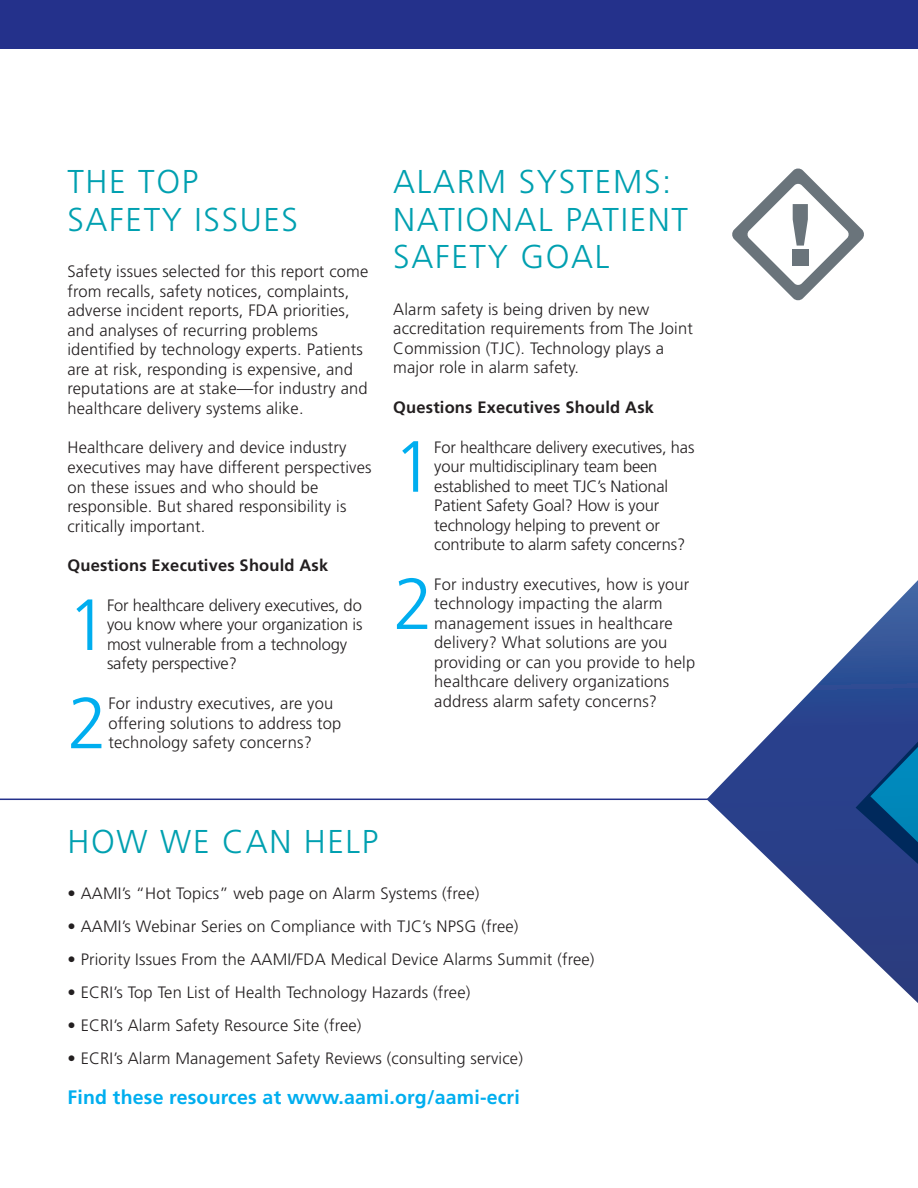
<style>
.page{position:relative;width:918px;height:1188px;background:#fff}
.page>*{position:absolute;margin:0;border:0;box-sizing:border-box;transform-origin:0 0}
.Story_subhead_1{font:300 72.3px "Frutiger";color:#00aeef}
.Eyebrow_column_title{font:300 33px/37.5px "Frutiger";letter-spacing:.05em;color:#00a0b0}
.Story_subhead_1-2{font:700 19.5px "Frutiger";letter-spacing:.01em;color:#00aeef}
.Story_subhead_1-3{font:300 16.5px/19.5px "Frutiger";letter-spacing:.01em;color:#231f20}
.Story_subhead_1-4{font:300 16.5px/19.5px "Frutiger";letter-spacing:-.01em;color:#231f20}
.Story_subhead_1-5{font:700 16.5px "Frutiger";letter-spacing:.01em;color:#231f20}
</style>
<div class="page">
<div style="left:0;top:0;width:918px;height:49px;background:#24318b"></div>
<hr style="left:0;top:799px;width:748px;height:1px;background:#24318b">
<svg style="left:707px;top:580px;width:211px;height:423px"></svg>
<svg style="left:856px;top:642px;width:62px;height:314px;background:#23498d"></svg>
<svg style="left:732px;top:168px;width:132px;height:133px"></svg>
<div style="left:792px;top:250px;width:16px;height:16px;background:#6a747b"></div>
<p class="Eyebrow_column_title" style="left:68px;top:164px;width:232px">THE TOP<br>SAFETY ISSUES</p>
<p class="Story_subhead_1-3" style="left:68px;top:262px;width:302px">Safety issues selected for this report come from recalls, safety notices, complaints, adverse incident reports, FDA priorities, and analyses of recurring problems identified by technology experts. Patients are at risk, responding is expensive, and reputations are at stake—for industry and healthcare delivery systems alike.</p>
<p class="Story_subhead_1-3" style="left:68px;top:438px;width:306px">Healthcare delivery and device industry executives may have different perspectives on these issues and who should be responsible. But shared responsibility is critically important.</p>
<p class="Story_subhead_1-5" style="left:68px;top:556px;width:262px">Questions Executives Should Ask</p>
<p class="Story_subhead_1" style="left:68px;top:584px;width:42px">1</p>
<p class="Story_subhead_1-4" style="left:107px;top:596px;width:257px">For healthcare delivery executives, do you know where your organization is most vulnerable from a technology safety perspective?</p>
<p class="Story_subhead_1" style="left:68px;top:682px;width:42px">2</p>
<p class="Story_subhead_1-3" style="left:108px;top:694px;width:234px">For industry executives, are you offering solutions to address top technology safety concerns?</p>
<p class="Eyebrow_column_title" style="left:393px;top:164px;width:296px">ALARM SYSTEMS:<br>NATIONAL PATIENT<br>SAFETY GOAL</p>
<p class="Story_subhead_1-3" style="left:393px;top:300px;width:301px">Alarm safety is being driven by new accreditation requirements from The Joint Commission (TJC). Technology plays a major role in alarm safety.</p>
<p class="Story_subhead_1-5" style="left:393px;top:398px;width:262px">Questions Executives Should Ask</p>
<p class="Story_subhead_1" style="left:393px;top:426px;width:42px">1</p>
<p class="Story_subhead_1-4" style="left:434px;top:438px;width:262px">For healthcare delivery executives, has your multidisciplinary team been established to meet TJC’s National Patient Safety Goal? How is your technology helping to prevent or contribute to alarm safety concerns?</p>
<p class="Story_subhead_1" style="left:393px;top:563px;width:42px">2</p>
<p class="Story_subhead_1-3" style="left:434px;top:575px;width:262px">For industry executives, how is your technology impacting the alarm management issues in healthcare delivery? What solutions are you providing or can you provide to help healthcare delivery organizations address alarm safety concerns?</p>
<p class="Eyebrow_column_title" style="left:68px;top:824px;width:312px">HOW WE CAN HELP</p>
<p class="Story_subhead_1-3" style="left:68px;top:884px;width:413px">• AAMI’s “Hot Topics” web page on Alarm Systems (free)</p>
<p class="Story_subhead_1-3" style="left:68px;top:917px;width:453px">• AAMI’s Webinar Series on Compliance with TJC’s NPSG (free)</p>
<p class="Story_subhead_1-3" style="left:68px;top:950px;width:529px">• Priority Issues From the AAMI/FDA Medical Device Alarms Summit (free)</p>
<p class="Story_subhead_1-3" style="left:68px;top:983px;width:404px">• ECRI’s Top Ten List of Health Technology Hazards (free)</p>
<p class="Story_subhead_1-3" style="left:68px;top:1016px;width:296px">• ECRI’s Alarm Safety Resource Site (free)</p>
<p class="Story_subhead_1-3" style="left:68px;top:1049px;width:457px">• ECRI’s Alarm Management Safety Reviews (consulting service)</p>
<p class="Story_subhead_1-2" style="left:68px;top:1086px;width:454px">Find these resources at www.aami.org/aami-ecri</p>
</div>
